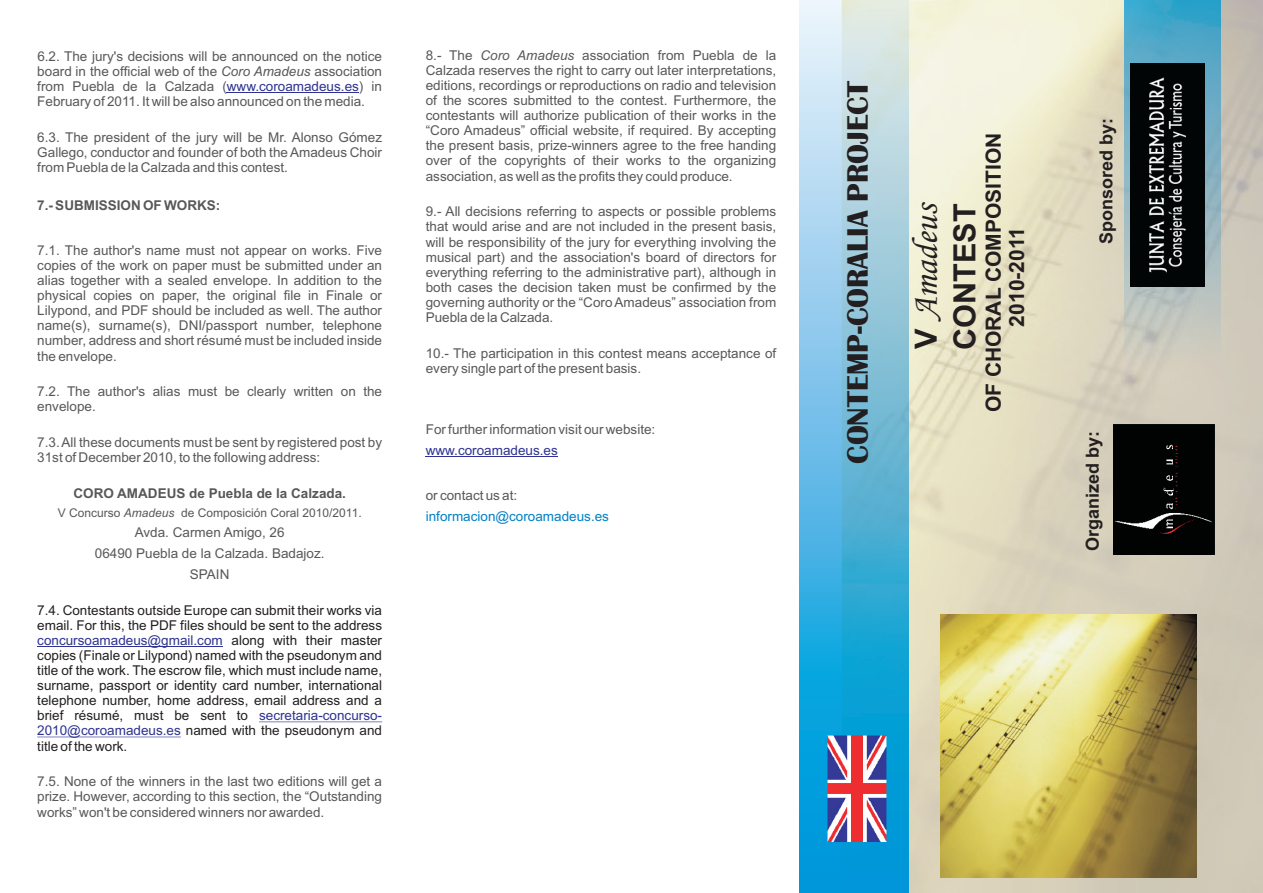
<style>
.page{position:relative;width:1263px;height:893px;background:#fff}
.page>*{position:absolute;margin:0;border:0;box-sizing:border-box;transform-origin:0 0}
.t1{font:italic 36px "Monotype Corsiva";color:#231f20}
.t2{font:700 30.6px "Britannic";color:#231f20}
.t3{font:700 30.6px/38.7px "Arial";color:#231f20}
.t4{font:700 21px/23.4px "Arial";color:#231f20;text-align:center}
.t5{font:700 18px "Arial";color:#231f20}
.t6{font:13.5px/15.1px "Arial";color:#57585a;text-align:justify}
.t7{font:13.5px "Arial";color:#231f20}
.t8{font:13.5px/15.1px "Arial";color:#2d3291;text-align:right}
.t9{font:700 13.5px "Arial";color:#57585a}
.t10{font:13.5px "Arial";color:#0080c6}
.t11{font:12px "Arial";color:#57585a}
.s1{font-style:italic}
.s2{color:#2d3291}
.s3{color:#231f20}
</style>
<div class="page">
<img style="left:842px;top:0;width:421px;height:893px">
<img style="left:799px;top:1px;width:109px;height:892px">
<img style="left:941px;top:614px;width:256px;height:263px">
<img style="left:1124px;top:0;width:96px;height:395px">
<hr style="left:426px;top:456px;width:132px;height:1px;background:#2d3291">
<hr style="left:227px;top:92px;width:132px;height:1px;background:#2d3291">
<hr style="left:37px;top:646px;width:186px;height:1px;background:#2d3291">
<hr style="left:259px;top:722px;width:123px;height:1px;background:#2d3291">
<hr style="left:37px;top:737px;width:144px;height:1px;background:#2d3291">
<img style="left:1130px;top:63px;width:74px;height:223px">
<div style="left:1113px;top:425px;width:102px;height:130px;background:#010202"></div>
<img style="left:827px;top:736px;width:59px;height:105px">
<p class="t6" style="left:37px;top:50px;width:346px">6.2. The jury's decisions will be announced on the notice board in the official web of the <span class="s1">Coro Amadeus</span> association from Puebla de la Calzada (<span class="s2">www.coroamadeus.es</span>) in February of 2011. It will be also announced on the media.</p>
<p class="t6" style="left:37px;top:131px;width:346px">6.3. The president of the jury will be Mr. Alonso Gómez Gallego, conductor and founder of both the Amadeus Choir from Puebla de la Calzada and this contest.</p>
<p class="t9" style="left:37px;top:200px;width:184px">7.- SUBMISSION OF WORKS:</p>
<p class="t6" style="left:37px;top:244px;width:346px">7.1. The author's name must not appear on works. Five copies of the work on paper must be submitted under an alias together with a sealed envelope. In addition to the physical copies on paper, the original file in Finale or Lilypond, and PDF should be included as well. The author name(s), surname(s), DNI/passport number, telephone number, address and short résumé must be included inside the envelope.</p>
<p class="t6" style="left:37px;top:385px;width:346px">7.2. The author's alias must be clearly written on the envelope.</p>
<p class="t6" style="left:37px;top:436px;width:346px">7.3. All these documents must be sent by registered post by<br>31st of December 2010, to the following address:</p>
<p class="t9" style="left:73px;top:488px;width:274px">CORO AMADEUS de Puebla de la Calzada.</p>
<p class="t11" style="left:58px;top:508px;width:305px">V Concurso <span class="s1">Amadeus</span> de Composición Coral 2010/2011.</p>
<p class="t6" style="left:95px;top:524px;width:231px;line-height:20.7px;text-align:center">Avda. Carmen Amigo, 26<br>06490 Puebla de la Calzada. Badajoz.<br>SPAIN</p>
<p class="t7" style="left:37px;top:605px;width:346px">7.4. Contestants outside Europe can submit their works via</p>
<p class="t7" style="left:37px;top:620px;width:346px">email. For this, the PDF files should be sent to the address</p>
<p class="t7" style="left:232px;top:635px;width:152px">along with their master</p>
<p class="t7" style="left:37px;top:650px;width:346px">copies (Finale or Lilypond) named with the pseudonym and</p>
<p class="t7" style="left:37px;top:665px;width:346px">title of the work. The escrow file, which must include name,</p>
<p class="t7" style="left:37px;top:680px;width:346px">surname, passport or identity card number, international</p>
<p class="t7" style="left:37px;top:695px;width:346px">telephone number, home address, email address and a</p>
<p class="t7" style="left:37px;top:710px;width:212px">brief résumé, must be sent to</p>
<p class="t7" style="left:37px;top:741px;width:92px">title of the work.</p>
<p class="t8" style="left:37px;top:634px;width:187px">concursoamadeus@gmail.com</p>
<p class="t8" style="left:37px;top:709px;width:346px">secretaria-concurso-<br>2010@coroamadeus.es <span class="s3">named with the pseudonym and</span></p>
<p class="t6" style="left:37px;top:775px;width:346px">7.5. None of the winners in the last two editions will get a prize. However, according to this section, the “Outstanding works” won't be considered winners nor awarded.</p>
<p class="t6" style="left:426px;top:49px;width:352px">8.- The <span class="s1">Coro Amadeus</span> association from Puebla de la Calzada reserves the right to carry out later interpretations, editions, recordings or reproductions on radio and television of the scores submitted to the contest. Furthermore, the contestants will authorize publication of their works in the “Coro Amadeus” official website, if required. By accepting the present basis, prize-winners agree to the free handing over of the copyrights of their works to the organizing association, as well as the profits they could produce.</p>
<p class="t6" style="left:426px;top:205px;width:352px">9.- All decisions referring to aspects or possible problems that would arise and are not included in the present basis, will be responsibility of the jury for everything involving the musical part) and the association's board of directors for everything referring to the administrative part), although in both cases the decision taken must be confirmed by the governing authority or the “Coro Amadeus” association from Puebla de la Calzada.</p>
<p class="t6" style="left:426px;top:347px;width:352px">10.- The participation in this contest means acceptance of every single part of the present basis.</p>
<p class="t6" style="left:426px;top:423px;width:231px">For further information visit our website:</p>
<p class="t8" style="left:426px;top:444px;width:134px">www.coroamadeus.es</p>
<p class="t6" style="left:426px;top:489px;width:93px">or contact us at:</p>
<p class="t10" style="left:426px;top:511px;width:185px">informacion@coroamadeus.es</p>
<h2 class="t2" style="left:847px;top:464px;width:385px;rotate:-90deg">CONTEMP-CORALIA PROJECT</h2>
<h1 class="t1" style="left:912px;top:320px;width:120px;rotate:-90deg">Amadeus</h1>
<h2 class="t3" style="left:909px;top:350px;width:148px;rotate:-90deg">V<br>CONTEST</h2>
<h3 class="t4" style="left:984px;top:412px;width:281px;rotate:-90deg">OF CHORAL COMPOSITION<br>2010-2011</h3>
<h3 class="t5" style="left:1099px;top:244px;width:128px;rotate:-90deg">Sponsored by:</h3>
<h3 class="t5" style="left:1086px;top:551px;width:122px;rotate:-90deg">Organized by:</h3>
</div>
